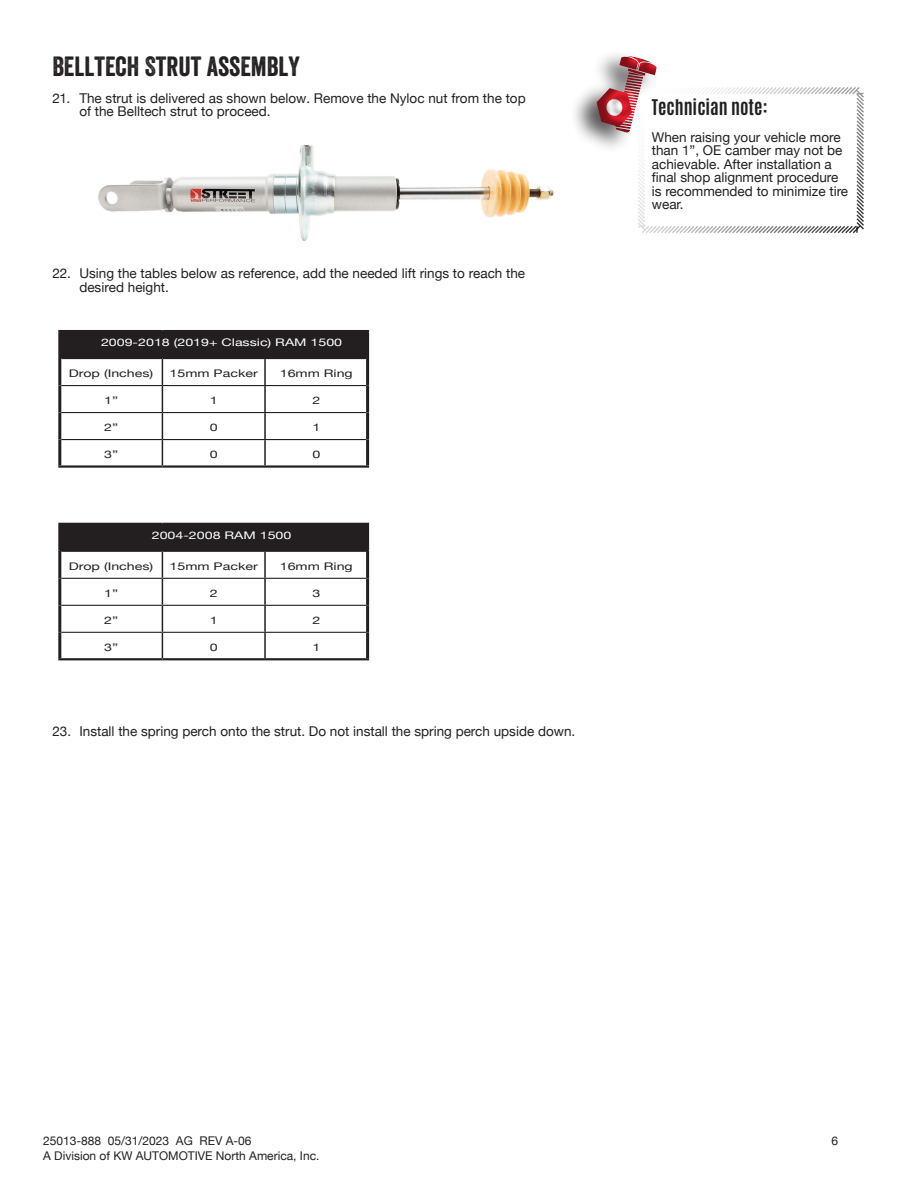
<style>
.page{position:relative;width:918px;height:1188px;background:#fff}
.page>*{position:absolute;margin:0;border:0;box-sizing:border-box;transform-origin:0 0}
.t1{font:27px "Veneer";color:#231f20}
.t2{font:700 18px "Antonio";color:#231f20}
.t3{font:13.5px/13.5px "Helvetica Neue";color:#231f20}
.t4{font:12px "Helvetica Neue";color:#231f20}
.t5{font:10.5px "Helvetica Neue";color:#231f20;scale:1.35 1}
.t6{font:10.5px "Helvetica Neue";color:#fff;scale:1.35 1}
</style>
<div class="page">
<img style="left:98px;top:145px;width:456px;height:96px">
<div style="left:570px;top:49px;width:88px;height:106px;background:#231f20;opacity:.73"></div>
<svg style="left:591px;top:52px;width:273px;height:182px"></svg>
<div style="left:60px;top:331px;width:308px;height:27px;background:#231f20"></div>
<hr style="left:366px;top:332px;width:3px;height:26px;background:#231f20">
<hr style="left:58px;top:358px;width:3px;height:28px;background:#231f20">
<hr style="left:366px;top:358px;width:3px;height:28px;background:#231f20">
<hr style="left:58px;top:386px;width:3px;height:27px;background:#231f20">
<hr style="left:366px;top:386px;width:3px;height:27px;background:#231f20">
<hr style="left:58px;top:413px;width:3px;height:27px;background:#231f20">
<hr style="left:366px;top:413px;width:3px;height:27px;background:#231f20">
<hr style="left:58px;top:440px;width:3px;height:25px;background:#231f20">
<hr style="left:366px;top:440px;width:3px;height:25px;background:#231f20">
<hr style="left:264px;top:359px;width:2px;height:26px;background:#231f20">
<hr style="left:264px;top:386px;width:2px;height:26px;background:#231f20">
<hr style="left:264px;top:413px;width:2px;height:26px;background:#231f20">
<svg style="left:162px;top:359px;width:1px;height:106px"></svg>
<hr style="left:264px;top:440px;width:2px;height:25px;background:#231f20">
<hr style="left:61px;top:385px;width:101px;height:1px;background:#231f20">
<hr style="left:162px;top:385px;width:103px;height:1px;background:#231f20">
<hr style="left:265px;top:385px;width:101px;height:1px;background:#231f20">
<hr style="left:61px;top:412px;width:101px;height:1px;background:#231f20">
<hr style="left:162px;top:412px;width:103px;height:1px;background:#231f20">
<hr style="left:265px;top:412px;width:101px;height:1px;background:#231f20">
<hr style="left:61px;top:439px;width:101px;height:1px;background:#231f20">
<hr style="left:162px;top:439px;width:103px;height:1px;background:#231f20">
<hr style="left:265px;top:439px;width:101px;height:1px;background:#231f20">
<hr style="left:58px;top:465px;width:104px;height:3px;background:#231f20">
<hr style="left:162px;top:465px;width:103px;height:3px;background:#231f20">
<hr style="left:265px;top:465px;width:104px;height:3px;background:#231f20">
<hr style="left:58px;top:330px;width:104px;height:2px;background:#231f20">
<hr style="left:162px;top:330px;width:103px;height:2px;background:#231f20">
<hr style="left:265px;top:330px;width:104px;height:2px;background:#231f20">
<hr style="left:61px;top:357px;width:101px;height:2px;background:#231f20">
<hr style="left:162px;top:357px;width:103px;height:2px;background:#231f20">
<hr style="left:265px;top:357px;width:101px;height:2px;background:#231f20">
<hr style="left:58px;top:332px;width:3px;height:26px;background:#231f20">
<div style="left:60px;top:524px;width:308px;height:27px;background:#231f20"></div>
<hr style="left:366px;top:525px;width:3px;height:26px;background:#231f20">
<hr style="left:58px;top:551px;width:3px;height:27px;background:#231f20">
<hr style="left:366px;top:551px;width:3px;height:27px;background:#231f20">
<hr style="left:58px;top:578px;width:3px;height:27px;background:#231f20">
<hr style="left:366px;top:578px;width:3px;height:27px;background:#231f20">
<hr style="left:58px;top:605px;width:3px;height:27px;background:#231f20">
<hr style="left:366px;top:605px;width:3px;height:27px;background:#231f20">
<hr style="left:58px;top:632px;width:3px;height:26px;background:#231f20">
<hr style="left:366px;top:632px;width:3px;height:26px;background:#231f20">
<hr style="left:264px;top:552px;width:2px;height:26px;background:#231f20">
<hr style="left:264px;top:579px;width:2px;height:26px;background:#231f20">
<hr style="left:264px;top:606px;width:2px;height:26px;background:#231f20">
<svg style="left:162px;top:552px;width:1px;height:106px"></svg>
<hr style="left:264px;top:633px;width:2px;height:25px;background:#231f20">
<hr style="left:61px;top:578px;width:101px;height:1px;background:#231f20">
<hr style="left:162px;top:578px;width:103px;height:1px;background:#231f20">
<hr style="left:265px;top:578px;width:101px;height:1px;background:#231f20">
<hr style="left:61px;top:605px;width:101px;height:1px;background:#231f20">
<hr style="left:162px;top:605px;width:103px;height:1px;background:#231f20">
<hr style="left:265px;top:605px;width:101px;height:1px;background:#231f20">
<hr style="left:61px;top:632px;width:101px;height:1px;background:#231f20">
<hr style="left:162px;top:632px;width:103px;height:1px;background:#231f20">
<hr style="left:265px;top:632px;width:101px;height:1px;background:#231f20">
<hr style="left:58px;top:658px;width:104px;height:2px;background:#231f20">
<hr style="left:162px;top:658px;width:103px;height:2px;background:#231f20">
<hr style="left:265px;top:658px;width:104px;height:2px;background:#231f20">
<hr style="left:58px;top:523px;width:104px;height:2px;background:#231f20">
<hr style="left:162px;top:523px;width:103px;height:2px;background:#231f20">
<hr style="left:265px;top:523px;width:104px;height:2px;background:#231f20">
<hr style="left:61px;top:550px;width:101px;height:2px;background:#231f20">
<hr style="left:162px;top:550px;width:103px;height:2px;background:#231f20">
<hr style="left:265px;top:550px;width:101px;height:2px;background:#231f20">
<hr style="left:58px;top:525px;width:3px;height:26px;background:#231f20">
<p class="t1" style="left:52px;top:49px;width:249px">BELLTECH STRUT ASSEMBLY</p>
<p class="t3" style="left:79px;top:91px;width:448px;text-indent:-27px">21. The strut is delivered as shown below. Remove the Nyloc nut from the top of the Belltech strut to proceed.</p>
<p class="t3" style="left:79px;top:266px;width:447px;text-indent:-27px">22. Using the tables below as reference, add the needed lift rings to reach the desired height.</p>
<p class="t6" style="left:101px;top:336px;width:180px">2009-2018 (2019+ Classic) RAM 1500</p>
<p class="t5" style="left:69px;top:367px;width:64px">Drop (Inches)</p>
<p class="t5" style="left:170px;top:367px;width:67px">15mm Packer</p>
<p class="t5" style="left:280px;top:367px;width:56px">16mm Ring</p>
<p class="t5" style="left:104px;top:394px;width:12px">1”</p>
<p class="t5" style="left:210px;top:394px;width:7px">1</p>
<p class="t5" style="left:312px;top:394px;width:7px">2</p>
<p class="t5" style="left:104px;top:421px;width:12px">2”</p>
<p class="t5" style="left:210px;top:421px;width:7px">0</p>
<p class="t5" style="left:312px;top:421px;width:7px">1</p>
<p class="t5" style="left:104px;top:448px;width:12px">3”</p>
<p class="t5" style="left:210px;top:448px;width:7px">0</p>
<p class="t5" style="left:312px;top:448px;width:7px">0</p>
<p class="t6" style="left:152px;top:529px;width:105px">2004-2008 RAM 1500</p>
<p class="t5" style="left:69px;top:560px;width:64px">Drop (Inches)</p>
<p class="t5" style="left:170px;top:560px;width:67px">15mm Packer</p>
<p class="t5" style="left:280px;top:560px;width:56px">16mm Ring</p>
<p class="t5" style="left:104px;top:587px;width:12px">1”</p>
<p class="t5" style="left:210px;top:587px;width:7px">2</p>
<p class="t5" style="left:312px;top:587px;width:7px">3</p>
<p class="t5" style="left:104px;top:614px;width:12px">2”</p>
<p class="t5" style="left:210px;top:614px;width:7px">1</p>
<p class="t5" style="left:312px;top:614px;width:7px">2</p>
<p class="t5" style="left:104px;top:641px;width:12px">3”</p>
<p class="t5" style="left:210px;top:641px;width:7px">0</p>
<p class="t5" style="left:312px;top:641px;width:7px">1</p>
<p class="t3" style="left:52px;top:725px;width:524px">23. Install the spring perch onto the strut. Do not install the spring perch upside down.</p>
<p class="t2" style="left:652px;top:94px;width:117px">Technician note:</p>
<p class="t3" style="left:652px;top:130px;width:198px">When raising your vehicle more than 1”, OE camber may not be achievable. After installation a final shop alignment procedure is recommended to minimize tire wear.</p>
<p class="t4" style="left:43px;top:1134px;width:210px">25013-888 05/31/2023 AG REV A-06</p>
<p class="t4" style="left:832px;top:1134px;width:8px">6</p>
<p class="t4" style="left:43px;top:1148px;width:278px">A Division of KW AUTOMOTIVE North America, Inc.</p>
</div>
